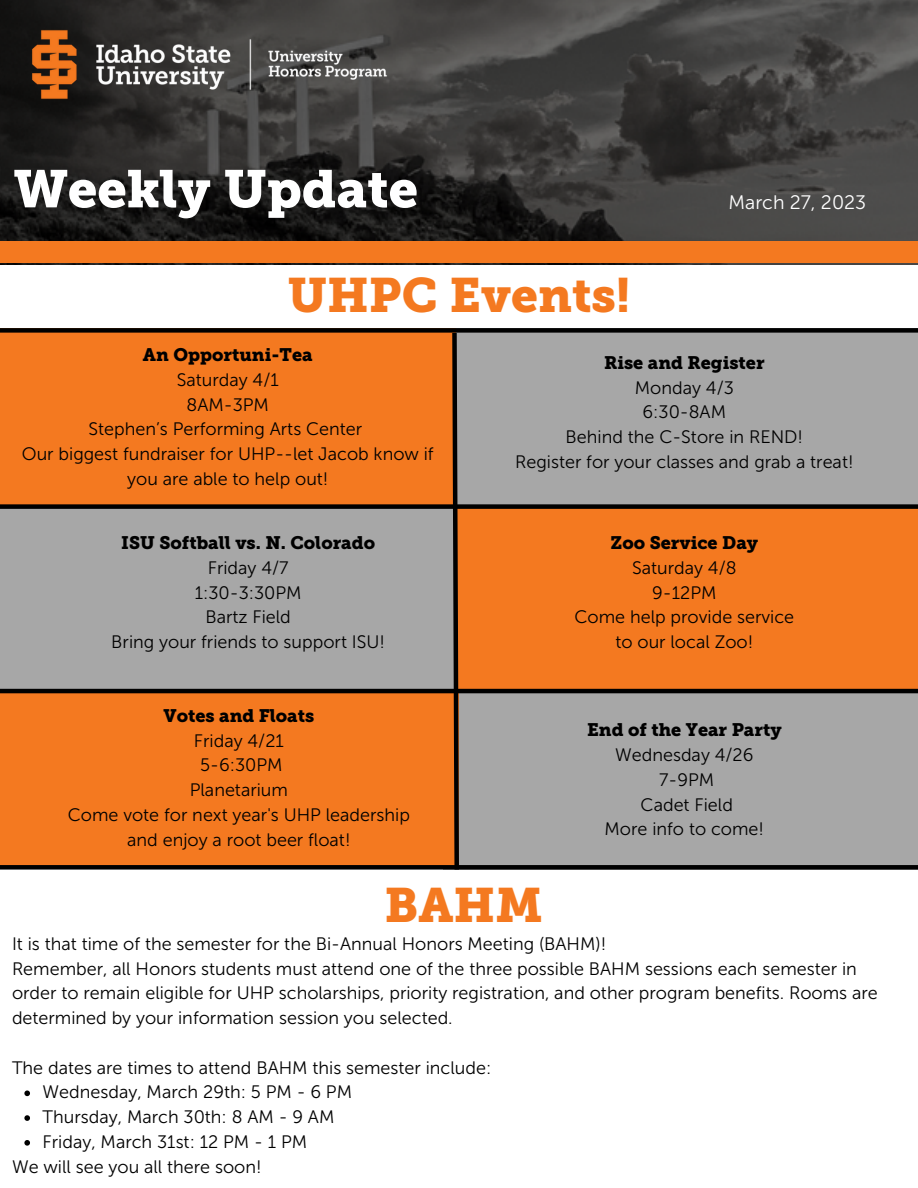
<style>
.page{position:relative;width:918px;height:1188px;background:#fff}
.page>*{position:absolute;margin:0;border:0;box-sizing:border-box;transform-origin:0 0}
.t1{font:52.5px "Museo Slab 900";color:#fff}
.t2{font:48px "Museo Slab 900";color:#f47920}
.t3{font:19.5px "Museo Sans 300";color:#fff}
.t4{font:18px/24.8px "Museo Sans 300";color:#000;text-align:center}
.t5{font:18px "Museo Slab 900";color:#000}
</style>
<div class="page">
<img style="left:0;top:0;width:918px;height:264px">
<div style="left:0;top:241px;width:918px;height:22px;background:#f47920"></div>
<img style="left:24px;top:25px;width:428px;height:80px">
<div style="left:447px;top:507px;width:471px;height:184px;background:#f47920"></div>
<div style="left:0;top:504px;width:456px;height:185px;background:#a7a7a7"></div>
<div style="left:447px;top:328px;width:471px;height:176px;background:#a7a7a7"></div>
<div style="left:0;top:328px;width:456px;height:176px;background:#f47920"></div>
<div style="left:443px;top:693px;width:475px;height:177px;background:#a7a7a7"></div>
<div style="left:0;top:691px;width:458px;height:176px;background:#f47920"></div>
<hr style="left:0;top:689px;width:918px;height:4px;background:#000">
<div style="left:0;top:504px;width:918px;height:5px;background:#000"></div>
<div style="left:0;top:328px;width:918px;height:5px;background:#000"></div>
<svg style="left:450px;top:328px;width:11px;height:537px"></svg>
<div style="left:0;top:865px;width:918px;height:5px;background:#000"></div>
<svg style="left:24px;top:1091px;width:6px;height:5px"></svg>
<svg style="left:24px;top:1115px;width:6px;height:6px"></svg>
<svg style="left:24px;top:1140px;width:6px;height:6px"></svg>
<h1 class="t1" style="left:14px;top:158px;width:406px">Weekly Update</h1>
<p class="t3" style="left:729px;top:191px;width:139px">March 27, 2023</p>
<h2 class="t2" style="left:288px;top:266px;width:344px">UHPC Events!</h2>
<p class="t5" style="left:143px;top:344px;width:171px">An Opportuni-Tea</p>
<p class="t4" style="left:22px;top:367px;width:413px">Saturday 4/1<br>8AM-3PM<br>Stephen’s Performing Arts Center<br>Our biggest fundraiser for UHP--let Jacob know if you are able to help out!</p>
<p class="t5" style="left:604px;top:352px;width:162px">Rise and Register</p>
<p class="t4" style="left:515px;top:375px;width:340px">Monday 4/3<br>6:30-8AM<br>Behind the C-Store in REND!<br>Register for your classes and grab a treat!</p>
<p class="t5" style="left:121px;top:532px;width:255px">ISU Softball vs. N. Colorado</p>
<p class="t4" style="left:111px;top:555px;width:275px">Friday 4/7<br>1:30-3:30PM<br>Bartz Field<br>Bring your friends to support ISU!</p>
<p class="t5" style="left:164px;top:705px;width:152px">Votes and Floats</p>
<p class="t4" style="left:68px;top:728px;width:344px">Friday 4/21<br>5-6:30PM<br>Planetarium<br>Come vote for next year's UHP leadership and enjoy a root beer float!</p>
<h2 class="t2" style="left:385px;top:876px;width:160px">BAHM</h2>
<p class="t5" style="left:610px;top:532px;width:149px">Zoo Service Day</p>
<p class="t4" style="left:575px;top:555px;width:221px">Saturday 4/8<br>9-12PM<br>Come help provide service to our local Zoo!</p>
<p class="t5" style="left:587px;top:720px;width:196px">End of the Year Party</p>
<p class="t4" style="left:605px;top:743px;width:161px">Wednesday 4/26<br>7-9PM<br>Cadet Field<br>More info to come!</p>
<p class="t4" style="left:12px;top:931px;width:867px;text-align:left">It is that time of the semester for the Bi-Annual Honors Meeting (BAHM)!<br>Remember, all Honors students must attend one of the three possible BAHM sessions each semester in order to remain eligible for UHP scholarships, priority registration, and other program benefits. Rooms are determined by your information session you selected.</p>
<p class="t4" style="left:12px;top:1055px;width:481px">The dates are times to attend BAHM this semester include:</p>
<p class="t4" style="left:43px;top:1080px;width:311px;text-align:left">Wednesday, March 29th: 5 PM - 6 PM<br>Thursday, March 30th: 8 AM - 9 AM<br>Friday, March 31st: 12 PM - 1 PM</p>
<p class="t4" style="left:12px;top:1154px;width:251px">We will see you all there soon!</p>
</div>
